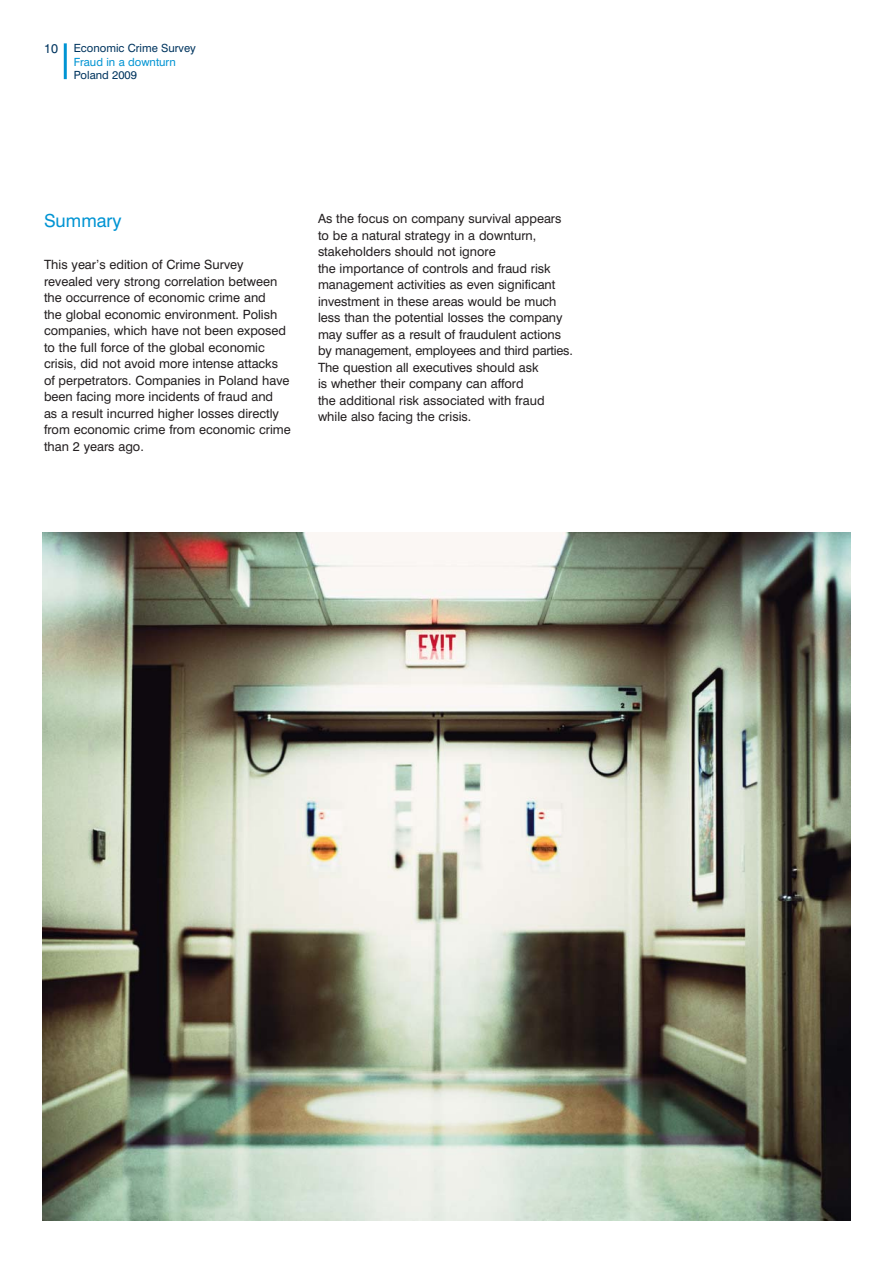
<style>
.page{position:relative;width:893px;height:1263px;background:#fff}
.page>*{position:absolute;margin:0;border:0;box-sizing:border-box;transform-origin:0 0}
.t1{font:18px "Swiss 721 PL";color:#0094d3}
.t2{font:12.75px/16.5px "Swiss 721 PL";color:#231f20}
.t3{font:12.75px "Swiss 721 PL";color:#00355f}
.t4{font:11.25px "Swiss 721 PL";color:#00355f}
.t5{font:11.25px "Swiss 721 PL";color:#0094d3}
</style>
<div class="page">
<hr style="left:64px;top:43px;width:3px;height:36px;background:#0094d3">
<img style="left:43px;top:533px;width:807px;height:687px">
<p class="t3" style="left:44px;top:44px;width:15px">10</p>
<p class="t4" style="left:74px;top:44px;width:124px">Economic Crime Survey</p>
<p class="t5" style="left:74px;top:58px;width:103px">Fraud in a downturn</p>
<p class="t4" style="left:74px;top:71px;width:65px">Poland 2009</p>
<h1 class="t1" style="left:44px;top:214px;width:79px">Summary</h1>
<p class="t2" style="left:44px;top:258px;width:248px">This year’s edition of Crime Survey revealed very strong correlation between the occurrence of economic crime and<br>the global economic environment. Polish companies, which have not been exposed to the full force of the global economic crisis, did not avoid more intense attacks of perpetrators. Companies in Poland have been facing more incidents of fraud and<br>as a result incurred higher losses directly from economic crime from economic crime than 2 years ago.</p>
<p class="t2" style="left:318px;top:212px;width:256px">As the focus on company survival appears to be a natural strategy in a downturn, stakeholders should not ignore<br>the importance of controls and fraud risk management activities as even significant investment in these areas would be much less than the potential losses the company may suffer as a result of fraudulent actions by management, employees and third parties.<br>The question all executives should ask<br>is whether their company can afford<br>the additional risk associated with fraud while also facing the crisis.</p>
</div>
